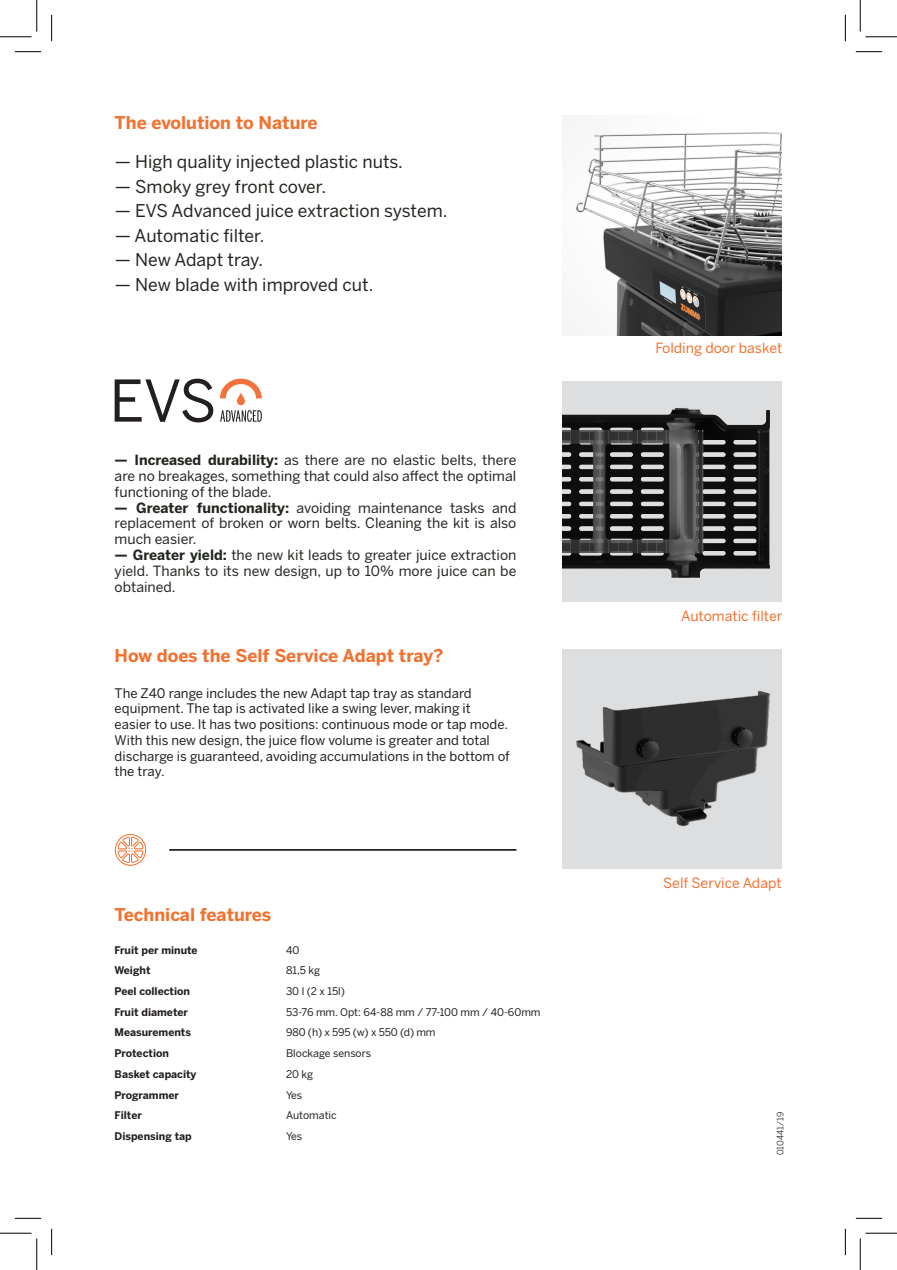
<style>
.page{position:relative;width:897px;height:1270px;background:#fff}
.page>*{position:absolute;margin:0;border:0;box-sizing:border-box;transform-origin:0 0}
.t1{font:17.5px "Benton Sans";color:#222620}
.t2{font:700 17.5px "Benton Sans";color:#f37130}
.t3{font:14px/15.8px "Benton Sans";color:#222620;text-align:justify}
.t4{font:14px "Benton Sans";color:#f37130}
.t5{font:13.12px/15.8px "Benton Sans";color:#231f20}
.t6{font:700 10.5px "Benton Sans";color:#231f20}
.t7{font:10.5px "Benton Sans";color:#231f20}
.t8{font:8.75px "Benton Sans";color:#231f20}
.s1{font-weight:700}
</style>
<div class="page">
<img style="left:563px;top:381px;width:219px;height:220px">
<img style="left:563px;top:116px;width:219px;height:219px">
<svg style="left:115px;top:834px;width:31px;height:31px"></svg>
<hr style="left:169px;top:848px;width:347px;height:2px;background:#222620">
<img style="left:562px;top:649px;width:220px;height:219px">
<svg style="left:220px;top:378px;width:42px;height:20px"></svg>
<svg style="left:237px;top:393px;width:8px;height:12px"></svg>
<svg style="left:115px;top:378px;width:98px;height:44px"></svg>
<svg style="left:220px;top:410px;width:42px;height:12px"></svg>
<svg style="left:15px;top:51px;width:26px;height:1px"></svg>
<svg style="left:856px;top:51px;width:26px;height:1px"></svg>
<svg style="left:15px;top:1217px;width:26px;height:1px"></svg>
<svg style="left:856px;top:1217px;width:26px;height:1px"></svg>
<svg style="left:51px;top:15px;width:1px;height:26px"></svg>
<svg style="left:51px;top:1228px;width:1px;height:26px"></svg>
<svg style="left:845px;top:15px;width:1px;height:26px"></svg>
<svg style="left:845px;top:1228px;width:1px;height:26px"></svg>
<hr style="left:0;top:36px;width:32px;height:1px;background:#000">
<hr style="left:865px;top:36px;width:32px;height:1px;background:#000">
<hr style="left:0;top:1232px;width:32px;height:1px;background:#000">
<hr style="left:865px;top:1232px;width:32px;height:1px;background:#000">
<hr style="left:36px;top:0;width:1px;height:32px;background:#000">
<hr style="left:36px;top:1238px;width:1px;height:31px;background:#000">
<hr style="left:860px;top:0;width:1px;height:32px;background:#000">
<hr style="left:860px;top:1238px;width:1px;height:31px;background:#000">
<p class="t2" style="left:115px;top:112px;width:205px">The evolution to Nature</p>
<p class="t1" style="left:115px;top:152px;width:290px">— High quality injected plastic nuts.</p>
<p class="t1" style="left:115px;top:176px;width:213px">— Smoky grey front cover.</p>
<p class="t1" style="left:115px;top:201px;width:334px">— EVS Advanced juice extraction system.</p>
<p class="t1" style="left:115px;top:225px;width:151px">— Automatic filter.</p>
<p class="t1" style="left:115px;top:250px;width:150px">— New Adapt tray.</p>
<p class="t1" style="left:115px;top:274px;width:260px">— New blade with improved cut.</p>
<p class="t3" style="left:115px;top:452px;width:403px"><span class="s1">— Increased durability:</span> as there are no elastic belts, there are no breakages, something that could also affect the optimal functioning of the blade.</p>
<p class="t3" style="left:115px;top:499px;width:403px"><span class="s1">— Greater functionality:</span> avoiding maintenance tasks and replacement of broken or worn belts. Cleaning the kit is also much easier.</p>
<p class="t3" style="left:115px;top:546px;width:403px"><span class="s1">— Greater yield:</span> the new kit leads to greater juice extraction yield. Thanks to its new design, up to 10% more juice can be obtained.</p>
<p class="t2" style="left:115px;top:645px;width:330px">How does the Self Service Adapt tray?</p>
<p class="t5" style="left:115px;top:684px;width:397px">The Z40 range includes the new Adapt tap tray as standard equipment. The tap is activated like a swing lever, making it easier to use. It has two positions: continuous mode or tap mode.<br>With this new design, the juice flow volume is greater and total discharge is guaranteed, avoiding accumulations in the bottom of the tray.</p>
<p class="t2" style="left:115px;top:903px;width:158px">Technical features</p>
<p class="t6" style="left:115px;top:943px;width:85px">Fruit per minute</p>
<p class="t6" style="left:115px;top:963px;width:37px">Weight</p>
<p class="t6" style="left:115px;top:984px;width:77px">Peel collection</p>
<p class="t6" style="left:115px;top:1005px;width:75px">Fruit diameter</p>
<p class="t6" style="left:115px;top:1026px;width:78px">Measurements</p>
<p class="t6" style="left:115px;top:1046px;width:56px">Protection</p>
<p class="t6" style="left:115px;top:1067px;width:83px">Basket capacity</p>
<p class="t6" style="left:115px;top:1088px;width:66px">Programmer</p>
<p class="t6" style="left:115px;top:1108px;width:29px">Filter</p>
<p class="t6" style="left:115px;top:1129px;width:79px">Dispensing tap</p>
<p class="t7" style="left:286px;top:943px;width:15px">40</p>
<p class="t7" style="left:286px;top:964px;width:36px">81,5 kg</p>
<p class="t7" style="left:286px;top:984px;width:61px">30 l (2 x 15l)</p>
<p class="t7" style="left:286px;top:1005px;width:256px">53-76 mm. Opt: 64-88 mm / 77-100 mm / 40-60mm</p>
<p class="t7" style="left:286px;top:1026px;width:151px">980 (h) x 595 (w) x 550 (d) mm</p>
<p class="t7" style="left:286px;top:1046px;width:87px">Blockage sensors</p>
<p class="t7" style="left:286px;top:1067px;width:29px">20 kg</p>
<p class="t7" style="left:286px;top:1088px;width:18px">Yes</p>
<p class="t7" style="left:286px;top:1108px;width:52px">Automatic</p>
<p class="t7" style="left:286px;top:1129px;width:18px">Yes</p>
<p class="t4" style="left:655px;top:339px;width:128px">Folding door basket</p>
<p class="t4" style="left:681px;top:608px;width:103px">Automatic filter</p>
<p class="t4" style="left:663px;top:874px;width:120px">Self Service Adapt</p>
<p class="t8" style="left:775px;top:1154px;width:45px;rotate:-90deg">010441/19</p>
</div>
